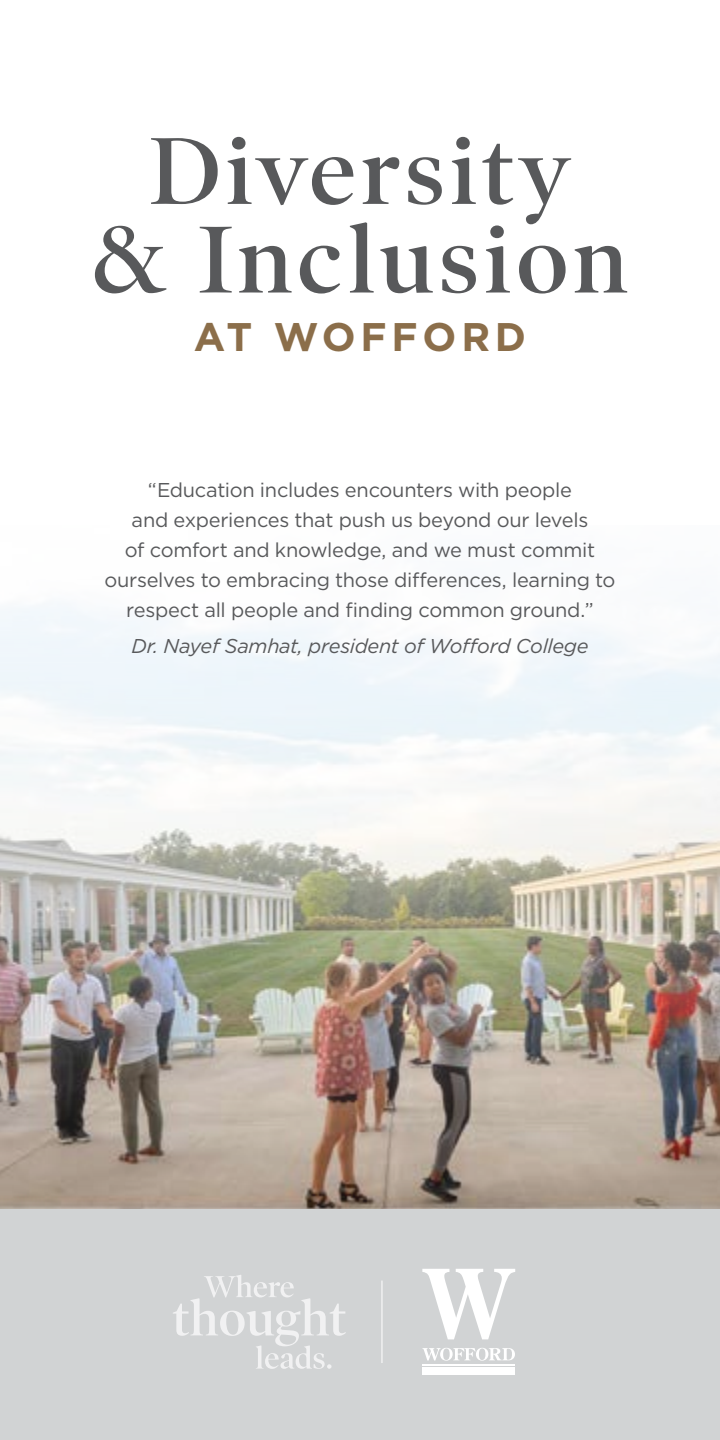
<style>
.page{position:relative;width:720px;height:1440px;background:#fff}
.page>*{position:absolute;margin:0;border:0;box-sizing:border-box;transform-origin:0 0}
.t1{font:600 96px/88.6px "Poynter OS Disp";letter-spacing:.05em;color:#58595b;text-align:center}
.t2{font:700 40px "Gotham";letter-spacing:.12em;color:#8b6e4a}
.t3{font:20px/30px "Gotham";letter-spacing:-.015em;color:#58595b;text-align:center}
.t4{font:italic 20px "Gotham";letter-spacing:-.015em;color:#58595b}
</style>
<div class="page">
<img style="left:0;top:604px;width:720px;height:606px">
<div style="left:0;top:1210px;width:720px;height:230px;background:#d1d3d4"></div>
<svg style="left:173px;top:1275px;width:173px;height:94px"></svg>
<svg style="left:422px;top:1269px;width:93px;height:70px"></svg>
<hr style="left:422px;top:1365px;width:93px;height:1px;background:#fff">
<div style="left:422px;top:1367px;width:93px;height:8px;background:#fff"></div>
<svg style="left:422px;top:1348px;width:93px;height:13px"></svg>
<hr style="left:381px;top:1281px;width:1px;height:82px;background:#fff">
<h1 class="t1" style="left:92px;top:127px;width:537px">Diversity<br>&amp; Inclusion</h1>
<h2 class="t2" style="left:194px;top:310px;width:334px">AT WOFFORD</h2>
<p class="t3" style="left:104px;top:474px;width:513px">“Education includes encounters with people<br>and experiences that push us beyond our levels<br>of comfort and knowledge, and we must commit ourselves to embracing those differences, learning to respect all people and finding common ground.”</p>
<p class="t4" style="left:131px;top:633px;width:459px">Dr. Nayef Samhat, president of Wofford College</p>
</div>
